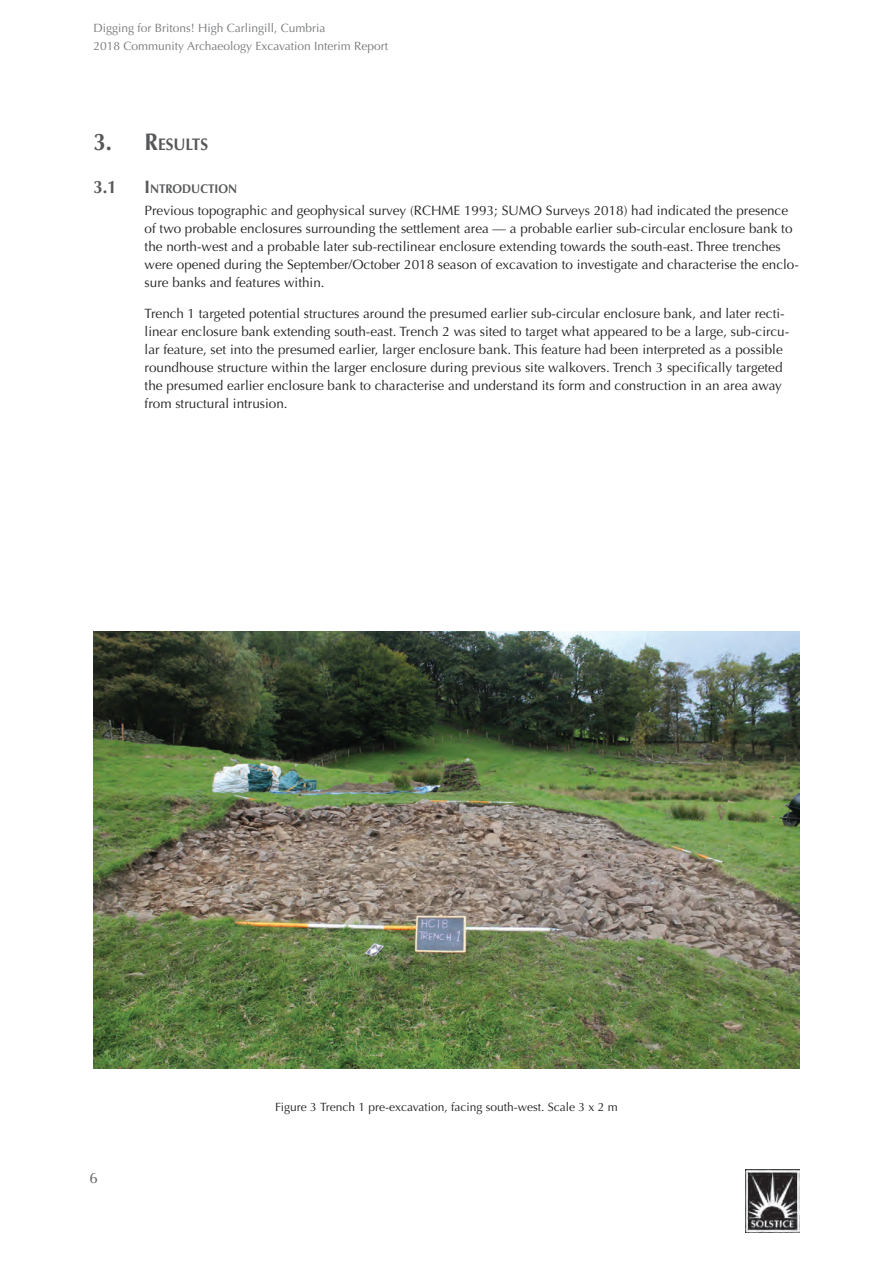
<style>
.page{position:relative;width:893px;height:1263px;background:#fff}
.page>*{position:absolute;margin:0;border:0;box-sizing:border-box;transform-origin:0 0}
.t1{font:700 18px "Optima";color:#57585a;scale:.92 1}
.t2{font:700 16.8px "Optima";color:#57585a;scale:.92 1}
.t3{font:15px "Optima";color:#57585a}
.t4{font:13.5px/18px "Optima";color:#231f20}
.t5{font:700 12.6px "Optima";color:#57585a;scale:.92 1}
.t6{font:12px/18px "Optima";color:#76787b}
.t7{font:12px "Optima";color:#231f20}
.s1{font-size:24px}
.s2{font-size:18px}
</style>
<div class="page">
<img style="left:94px;top:631px;width:705px;height:437px">
<img style="left:746px;top:1169px;width:53px;height:64px">
<p class="t6" style="left:94px;top:19px;width:296px">Digging for Britons! High Carlingill, Cumbria<br>2018 Community Archaeology Excavation Interim Report</p>
<p class="t2" style="left:94px;top:134px;width:126px"><span class="s1">3. R</span>ESULTS</p>
<h1 class="t1" style="left:94px;top:176px;width:27px">3.1</h1>
<p class="t5" style="left:145px;top:181px;width:102px"><span class="s2">I</span> NTRODUCTION</p>
<p class="t4" style="left:145px;top:201px;width:656px">Previous topographic and geophysical survey (RCHME 1993; SUMO Surveys 2018) had indicated the presence of two probable enclosures surrounding the settlement area — a probable earlier sub-circular enclosure bank to the north-west and a probable later sub-rectilinear enclosure extending towards the south-east. Three trenches were opened during the September/October 2018 season of excavation to investigate and characterise the enclo&shy;sure banks and features within.</p>
<p class="t4" style="left:145px;top:304px;width:646px">Trench 1 targeted potential structures around the presumed earlier sub-circular enclosure bank, and later recti&shy;linear enclosure bank extending south-east. Trench 2 was sited to target what appeared to be a large, sub-circu&shy;lar feature, set into the presumed earlier, larger enclosure bank. This feature had been interpreted as a possible roundhouse structure within the larger enclosure during previous site walkovers. Trench 3 specifically targeted the presumed earlier enclosure bank to characterise and understand its form and construction in an area away from structural intrusion.</p>
<p class="t3" style="left:89px;top:1169px;width:10px">6</p>
<p class="t7" style="left:275px;top:1100px;width:344px">Figure 3 Trench 1 pre-excavation, facing south-west. Scale 3 x 2 m</p>
</div>
